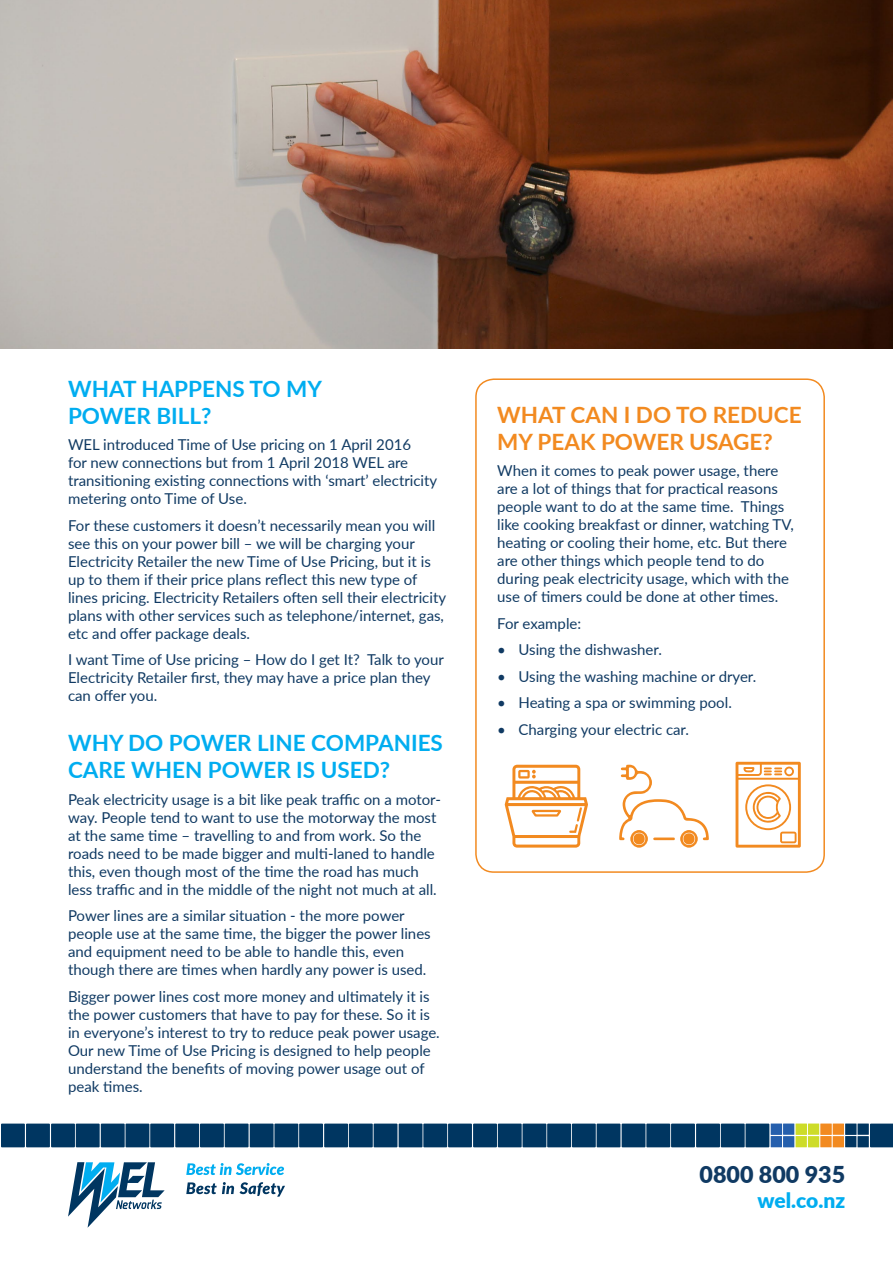
<style>
.page{position:relative;width:893px;height:1263px;background:#fff}
.page>*{position:absolute;margin:0;border:0;box-sizing:border-box;transform-origin:0 0}
.t1{font:900 23.25px "Lato";color:#103a63}
.t2{font:700 22.5px/27px "Lato";color:#00adf0}
.t3{font:700 22.5px/27px "Lato";color:#f28a20}
.t4{font:900 21px "Lato";letter-spacing:-.005em;color:#00adf0}
.t5{font:15px/18px "Lato";color:#103a63}
</style>
<div class="page">
<svg style="left:505px;top:765px;width:83px;height:83px"></svg>
<svg style="left:735px;top:762px;width:66px;height:86px"></svg>
<div style="left:845px;top:1123px;width:11px;height:12px;background:#003661"></div>
<div style="left:857px;top:1123px;width:12px;height:12px;background:#003661"></div>
<div style="left:820px;top:1123px;width:12px;height:12px;background:#f28a20"></div>
<div style="left:833px;top:1123px;width:11px;height:12px;background:#f28a20"></div>
<div style="left:796px;top:1123px;width:11px;height:12px;background:#cddc28"></div>
<div style="left:808px;top:1123px;width:11px;height:12px;background:#cddc28"></div>
<div style="left:771px;top:1123px;width:11px;height:12px;background:#255fad"></div>
<div style="left:783px;top:1123px;width:11px;height:12px;background:#255fad"></div>
<div style="left:845px;top:1136px;width:11px;height:11px;background:#003661"></div>
<div style="left:857px;top:1136px;width:12px;height:11px;background:#003661"></div>
<div style="left:820px;top:1136px;width:12px;height:11px;background:#f28a20"></div>
<div style="left:833px;top:1136px;width:11px;height:11px;background:#f28a20"></div>
<div style="left:796px;top:1136px;width:11px;height:11px;background:#cddc28"></div>
<div style="left:808px;top:1136px;width:11px;height:11px;background:#cddc28"></div>
<div style="left:175px;top:1123px;width:24px;height:24px;background:#003661"></div>
<div style="left:200px;top:1123px;width:24px;height:24px;background:#003661"></div>
<div style="left:225px;top:1123px;width:24px;height:24px;background:#003661"></div>
<div style="left:250px;top:1123px;width:24px;height:24px;background:#003661"></div>
<div style="left:274px;top:1123px;width:24px;height:24px;background:#003661"></div>
<div style="left:299px;top:1123px;width:24px;height:24px;background:#003661"></div>
<div style="left:51px;top:1123px;width:24px;height:24px;background:#003661"></div>
<div style="left:76px;top:1123px;width:24px;height:24px;background:#003661"></div>
<div style="left:1px;top:1123px;width:24px;height:24px;background:#003661"></div>
<div style="left:101px;top:1123px;width:24px;height:24px;background:#003661"></div>
<div style="left:26px;top:1123px;width:24px;height:24px;background:#003661"></div>
<div style="left:126px;top:1123px;width:23px;height:24px;background:#003661"></div>
<div style="left:150px;top:1123px;width:24px;height:24px;background:#003661"></div>
<div style="left:324px;top:1123px;width:24px;height:24px;background:#003661"></div>
<div style="left:349px;top:1123px;width:24px;height:24px;background:#003661"></div>
<div style="left:374px;top:1123px;width:23px;height:24px;background:#003661"></div>
<div style="left:399px;top:1123px;width:23px;height:24px;background:#003661"></div>
<div style="left:423px;top:1123px;width:24px;height:24px;background:#003661"></div>
<div style="left:448px;top:1123px;width:24px;height:24px;background:#003661"></div>
<div style="left:473px;top:1123px;width:24px;height:24px;background:#003661"></div>
<div style="left:498px;top:1123px;width:24px;height:24px;background:#003661"></div>
<div style="left:522px;top:1123px;width:24px;height:24px;background:#003661"></div>
<div style="left:547px;top:1123px;width:24px;height:24px;background:#003661"></div>
<div style="left:572px;top:1123px;width:24px;height:24px;background:#003661"></div>
<div style="left:597px;top:1123px;width:23px;height:24px;background:#003661"></div>
<div style="left:622px;top:1123px;width:23px;height:24px;background:#003661"></div>
<div style="left:646px;top:1123px;width:24px;height:24px;background:#003661"></div>
<div style="left:671px;top:1123px;width:24px;height:24px;background:#003661"></div>
<div style="left:696px;top:1123px;width:24px;height:24px;background:#003661"></div>
<div style="left:721px;top:1123px;width:24px;height:24px;background:#003661"></div>
<div style="left:745px;top:1123px;width:24px;height:24px;background:#003661"></div>
<div style="left:870px;top:1123px;width:23px;height:24px;background:#003661"></div>
<div style="left:771px;top:1136px;width:11px;height:11px;background:#255fad"></div>
<div style="left:783px;top:1136px;width:11px;height:11px;background:#255fad"></div>
<svg style="left:186px;top:1163px;width:98px;height:12px"></svg>
<svg style="left:186px;top:1182px;width:48px;height:12px"></svg>
<svg style="left:240px;top:1182px;width:45px;height:15px"></svg>
<svg style="left:68px;top:1162px;width:97px;height:66px"></svg>
<img style="left:0;top:0;width:893px;height:349px">
<div style="left:475px;top:378px;width:350px;height:495px;border:2px solid #f28a20;border-radius:18px"></div>
<svg style="left:619px;top:765px;width:90px;height:83px"></svg>
<h2 class="t2" style="left:68px;top:374px;width:255px">WHAT HAPPENS TO MY<br>POWER BILL?</h2>
<p class="t5" style="left:68px;top:435px;width:371px">WEL introduced Time of Use pricing on 1 April 2016<br>for new connections but from 1 April 2018 WEL are transitioning existing connections with ‘smart’ electricity metering onto Time of Use.</p>
<p class="t5" style="left:68px;top:515px;width:380px">For these customers it doesn’t necessarily mean you will see this on your power bill – we will be charging your Electricity Retailer the new Time of Use Pricing, but it is up to them if their price plans reflect this new type of lines pricing. Electricity Retailers often sell their electricity plans with other services such as telephone/internet, gas, etc and offer package deals.</p>
<p class="t5" style="left:68px;top:650px;width:377px">I want Time of Use pricing – How do I get It? Talk to your<br>Electricity Retailer first, they may have a price plan they can offer you.</p>
<h2 class="t2" style="left:68px;top:728px;width:376px">WHY DO POWER LINE COMPANIES<br>CARE WHEN POWER IS USED?</h2>
<p class="t5" style="left:68px;top:789px;width:374px">Peak electricity usage is a bit like peak traffic on a motor&shy;way. People tend to want to use the motorway the most at the same time – travelling to and from work. So the roads need to be made bigger and multi-laned to handle this, even though most of the time the road has much less traffic and in the middle of the night not much at all.</p>
<p class="t5" style="left:68px;top:906px;width:364px">Power lines are a similar situation - the more power people use at the same time, the bigger the power lines and equipment need to be able to handle this, even though there are times when hardly any power is used.</p>
<p class="t5" style="left:68px;top:986px;width:373px">Bigger power lines cost more money and ultimately it is the power customers that have to pay for these. So it is in everyone’s interest to try to reduce peak power usage.<br>Our new Time of Use Pricing is designed to help people understand the benefits of moving power usage out of peak times.</p>
<h2 class="t3" style="left:497px;top:400px;width:306px">WHAT CAN I DO TO REDUCE<br>MY PEAK POWER USAGE?</h2>
<p class="t5" style="left:497px;top:461px;width:298px">When it comes to peak power usage, there are a lot of things that for practical reasons people want to do at the same time. Things like cooking breakfast or dinner, watching TV, heating or cooling their home, etc. But there are other things which people tend to do during peak electricity usage, which with the use of timers could be done at other times.</p>
<p class="t5" style="left:497px;top:614px;width:86px">For example:</p>
<p class="t5" style="left:497px;top:640px;width:166px">• Using the dishwasher.</p>
<p class="t5" style="left:497px;top:667px;width:261px">• Using the washing machine or dryer.</p>
<p class="t5" style="left:497px;top:693px;width:236px">• Heating a spa or swimming pool.</p>
<p class="t5" style="left:497px;top:720px;width:193px">• Charging your electric car.</p>
<h1 class="t1" style="left:699px;top:1157px;width:147px">0800 800 935</h1>
<h3 class="t4" style="left:757px;top:1185px;width:89px">wel.co.nz</h3>
</div>
